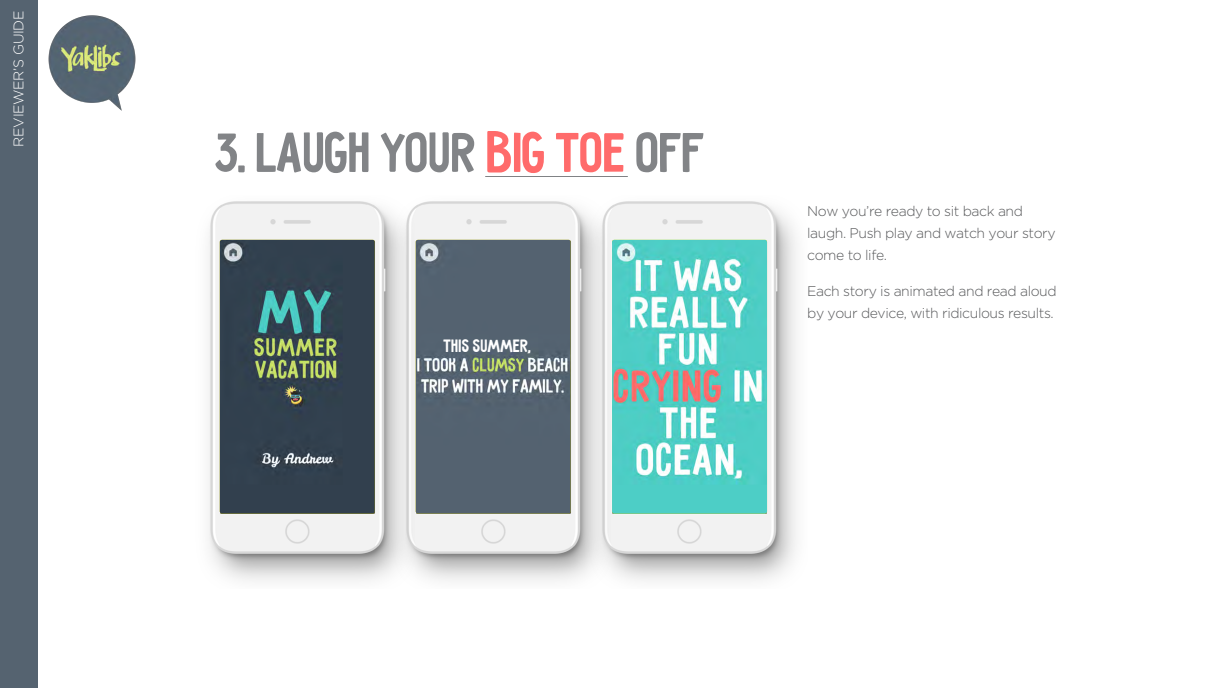
<style>
.page{position:relative;width:1224px;height:688px;background:#fff}
.page>*{position:absolute;margin:0;border:0;box-sizing:border-box;transform-origin:0 0}
.t1{font:62px "Pribambas";letter-spacing:-.05em;color:#828487}
.t2{font:20px "Pribambas";letter-spacing:-.03em;color:#fff}
.t3{font:300 14px/22px "Gotham";letter-spacing:-.03em;color:#58595b}
.t4{font:300 14px "Gotham";letter-spacing:-.02em;color:#fff}
.s1{color:#ff6b6b}
</style>
<div class="page">
<img style="left:209px;top:201px;width:152px;height:380px">
<img style="left:220px;top:240px;width:141px;height:273px">
<img style="left:361px;top:201px;width:196px;height:380px">
<img style="left:416px;top:240px;width:141px;height:273px">
<img style="left:557px;top:201px;width:239px;height:380px">
<img style="left:612px;top:240px;width:155px;height:273px">
<img style="left:37px;top:8px;width:99px;height:109px">
<div style="left:0;top:0;width:37px;height:688px;background:#556370"></div>
<hr style="left:485px;top:176px;width:143px;height:1px;background:#808285">
<p class="t4" style="left:11px;top:147px;width:138px;rotate:-90deg">REVIEWER’S GUIDE</p>
<h1 class="t1" style="left:216px;top:115px;width:494px">3. LAUGH YOUR <span class="s1">BIG TOE</span> OFF</h1>
<h2 class="t2" style="left:444px;top:333px;width:89px">THIS SUMMER,</h2>
<p class="t3" style="left:807px;top:200px;width:250px">Now you’re ready to sit back and laugh. Push play and watch your story come to life.</p>
<p class="t3" style="left:807px;top:280px;width:251px">Each story is animated and read aloud by your device, with ridiculous results.</p>
</div>
